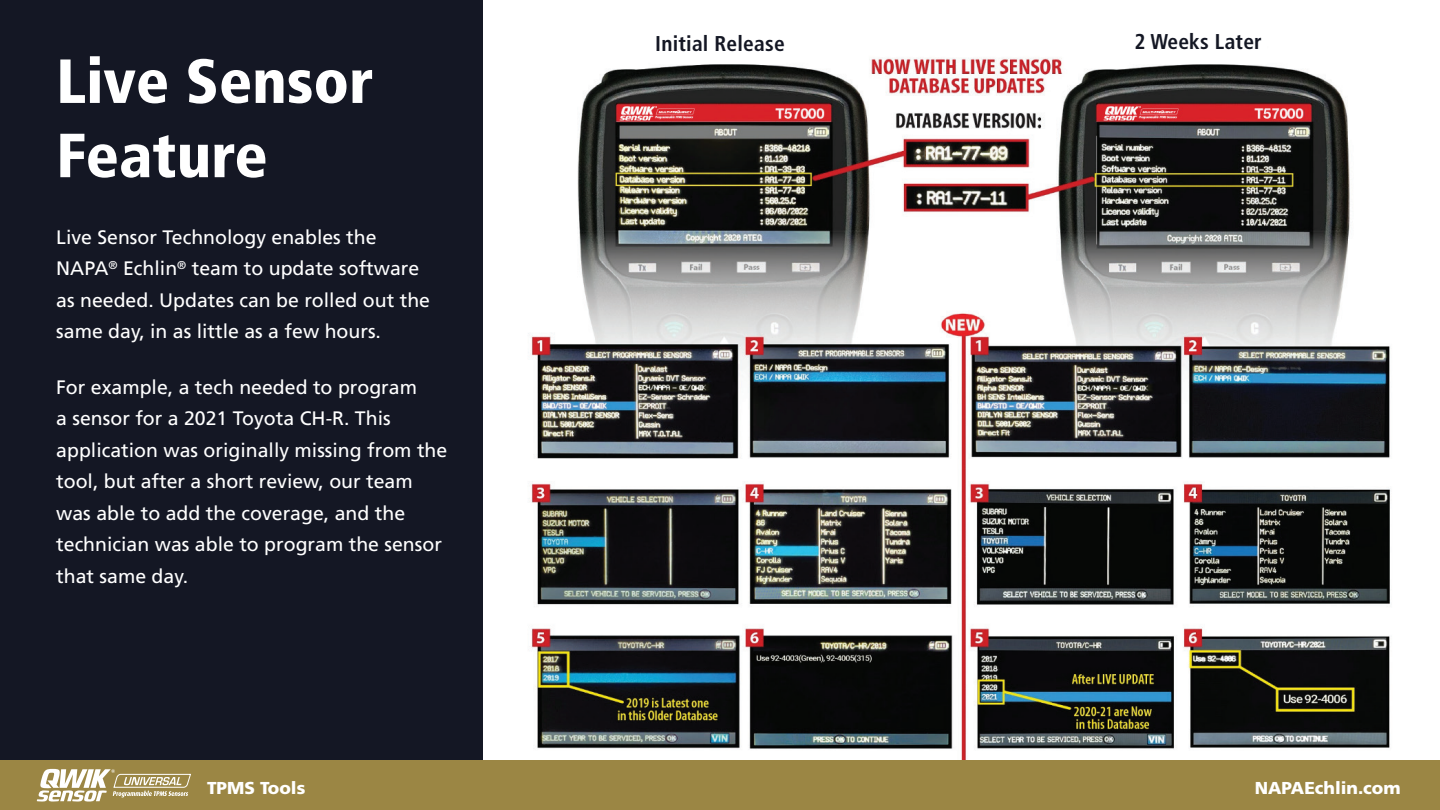
<style>
.page{position:relative;width:1440px;height:810px;background:#fff}
.page>*{position:absolute;margin:0;border:0;box-sizing:border-box;transform-origin:0 0}
.t1{font:900 condensed 62.25px/74.2px "Frutiger LT Std";color:#fff}
.t2{font:700 condensed 21.45px "Frutiger LT Std";letter-spacing:.01em;color:#141724}
.t3{font:19.5px/31.5px "Frutiger LT Std";color:#fff}
.t4{font:900 17.25px "Frutiger LT Std";color:#fff}
</style>
<div class="page">
<div style="left:0;top:0;width:483px;height:810px;background:#141724"></div>
<img style="left:523px;top:57px;width:877px;height:704px">
<div style="left:0;top:761px;width:1440px;height:49px;background:#9b8644"></div>
<div style="left:651px;top:43px;width:135px;height:21px;background:#fff"></div>
<div style="left:1132px;top:43px;width:136px;height:21px;background:#fff"></div>
<svg style="left:37px;top:769px;width:154px;height:33px"></svg>
<h1 class="t1" style="left:56px;top:44px;width:319px">Live Sensor<br>Feature</h1>
<p class="t3" style="left:56px;top:221px;width:375px">Live Sensor Technology enables the NAPA<sup>®</sup> Echlin<sup>®</sup> team to update software as needed. Updates can be rolled out the same day, in as little as a few hours.</p>
<p class="t3" style="left:56px;top:371px;width:393px">For example, a tech needed to program<br>a sensor for a 2021 Toyota CH-R. This application was originally missing from the tool, but after a short review, our team was able to add the coverage, and the technician was able to program the sensor that same day.</p>
<p class="t2" style="left:655px;top:30px;width:131px">Initial Release</p>
<p class="t2" style="left:1134px;top:29px;width:129px">2 Weeks Later</p>
<p class="t4" style="left:207px;top:777px;width:100px">TPMS Tools</p>
<p class="t4" style="left:1255px;top:777px;width:147px">NAPAEchlin.com</p>
</div>
